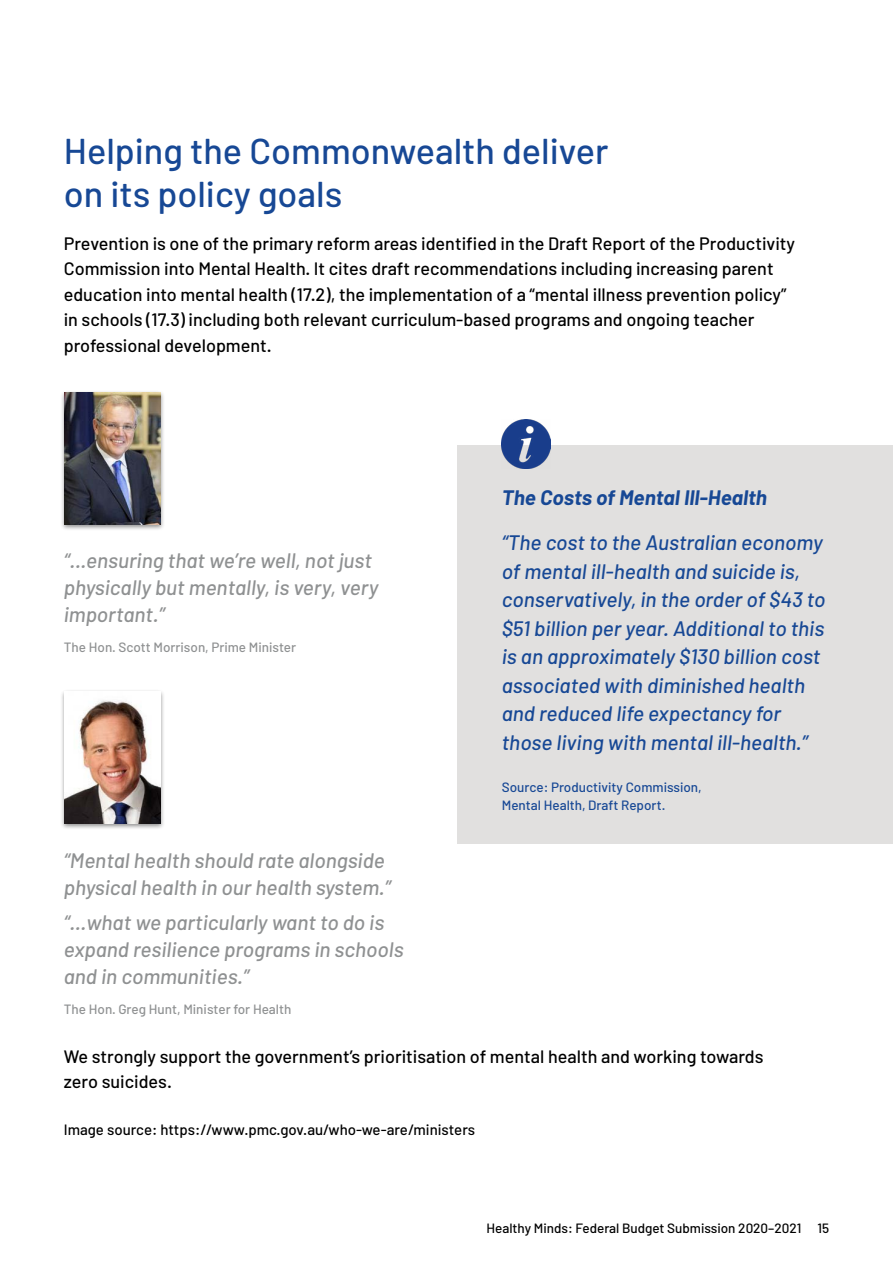
<style>
.page{position:relative;width:893px;height:1263px;background:#fff}
.page>*{position:absolute;margin:0;border:0;box-sizing:border-box;transform-origin:0 0}
.t1{font:500 36px/43.5px "Barlow";color:#174895}
.t2{font:italic 500 21px/28.5px "Barlow";color:#174895}
.t3{font:italic 500 21px/27px "Barlow";color:#8f9192}
.t4{font:italic 700 21px "Barlow";color:#174895}
.t5{font:500 18px/25.5px "Barlow";color:#000}
.t6{font:500 15px "Barlow";color:#000}
.t7{font:500 13.5px "Barlow";color:#8f9192}
.t8{font:500 13.5px/18px "Barlow";color:#174895}
.t9{font:500 13.5px "Barlow";color:#000}
</style>
<div class="page">
<div style="left:457px;top:445px;width:436px;height:398px;background:#e1e0df"></div>
<img style="left:502px;top:420px;width:48px;height:48px">
<div style="left:60px;top:689px;width:105px;height:141px;background:#000;opacity:.45"></div>
<img style="left:64px;top:692px;width:96px;height:132px">
<div style="left:60px;top:390px;width:105px;height:141px;background:#000;opacity:.45"></div>
<img style="left:64px;top:393px;width:96px;height:132px">
<h1 class="t1" style="left:64px;top:128px;width:546px">Helping the Commonwealth deliver on its policy goals</h1>
<p class="t5" style="left:64px;top:230px;width:733px">Prevention is one of the primary reform areas identified in the Draft Report of the Productivity Commission into Mental Health. It cites draft recommendations including increasing parent education into mental health (17.2), the implementation of a “mental illness prevention policy” in schools (17.3) including both relevant curriculum-based programs and ongoing teacher professional development.</p>
<p class="t3" style="left:64px;top:547px;width:316px">“...ensuring that we’re well, not just physically but mentally, is very, very important.”</p>
<p class="t7" style="left:64px;top:639px;width:234px">The Hon. Scott Morrison, Prime Minister</p>
<p class="t3" style="left:64px;top:846px;width:329px">“Mental health should rate alongside physical health in our health system.”</p>
<p class="t3" style="left:64px;top:908px;width:341px">“…what we particularly want to do is expand resilience programs in schools and in communities.”</p>
<p class="t7" style="left:64px;top:1000px;width:229px">The Hon. Greg Hunt, Minister for Health</p>
<p class="t4" style="left:502px;top:484px;width:267px">The Costs of Mental Ill-Health</p>
<p class="t2" style="left:502px;top:528px;width:325px">“The cost to the Australian economy of mental ill-health and suicide is, conservatively, in the order of $43 to $51 billion per year. Additional to this is an approximately $130 billion cost associated with diminished health and reduced life expectancy for those living with mental ill-health.”</p>
<p class="t8" style="left:502px;top:778px;width:201px">Source: Productivity Commission,<br>Mental Health, Draft Report.</p>
<p class="t5" style="left:64px;top:1043px;width:701px">We strongly support the government’s prioritisation of mental health and working towards zero suicides.</p>
<p class="t6" style="left:64px;top:1121px;width:413px">Image source: https://www.pmc.gov.au/who-we-are/ministers</p>
<p class="t9" style="left:486px;top:1220px;width:344px">Healthy Minds: Federal Budget Submission 2020–2021 15</p>
</div>
